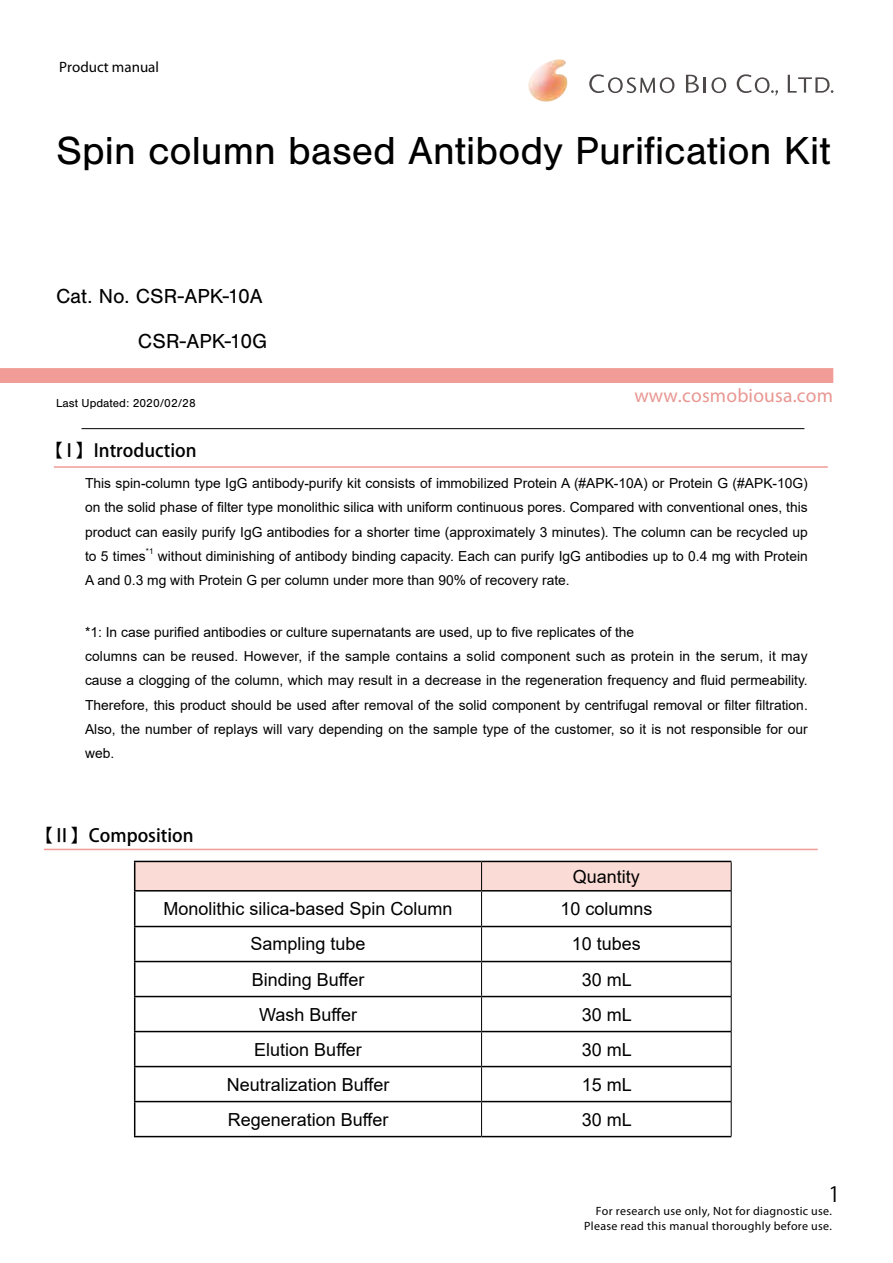
<style>
.page{position:relative;width:893px;height:1263px;background:#fff}
.page>*{position:absolute;margin:0;border:0;box-sizing:border-box;transform-origin:0 0}
.t1{font:40.5px "Nimbus San";color:#000}
.t2{font:21px/45px "Nimbus San";letter-spacing:.005em;color:#000;text-align:right}
.t3{font:21px "Koz Go Pro";color:#000}
.t4{font:500 19.5px "Helvetica Neue";letter-spacing:.01em;color:#e99792}
.t5{font:18px/32.1px "Arial";color:#000;text-align:center}
.t6{font:500 18px "Koz Go Pro";color:#000}
.t7{font:300 15px "Helvetica Neue";color:#000}
.t8{font:13.8px/24.2px "Arial";color:#000}
.t9{font:300 12px/15px "Helvetica Neue";letter-spacing:.025em;color:#000;text-align:right}
.t10{font:12px "Nimbus San";color:#000}
.t11{font:8.1px "Arial";color:#000}
</style>
<div class="page">
<div style="left:0;top:368px;width:833px;height:15px;background:#f19c97"></div>
<img style="left:528px;top:59px;width:40px;height:43px">
<svg style="left:589px;top:74px;width:85px;height:19px"></svg>
<svg style="left:686px;top:75px;width:40px;height:18px"></svg>
<svg style="left:737px;top:74px;width:41px;height:22px"></svg>
<svg style="left:788px;top:75px;width:45px;height:18px"></svg>
<hr style="left:82px;top:428px;width:722px;height:1px;background:#000">
<hr style="left:54px;top:466px;width:774px;height:2px;background:#f19c97">
<hr style="left:44px;top:849px;width:774px;height:1px;background:#f19c97">
<hr style="left:481px;top:891px;width:1px;height:35px;background:#000">
<hr style="left:481px;top:927px;width:1px;height:34px;background:#000">
<hr style="left:481px;top:962px;width:1px;height:34px;background:#000">
<hr style="left:481px;top:997px;width:1px;height:34px;background:#000">
<hr style="left:481px;top:1032px;width:1px;height:34px;background:#000">
<hr style="left:481px;top:1067px;width:1px;height:34px;background:#000">
<hr style="left:481px;top:1102px;width:1px;height:34px;background:#000">
<hr style="left:134px;top:926px;width:348px;height:1px;background:#000">
<hr style="left:482px;top:926px;width:249px;height:1px;background:#000">
<hr style="left:134px;top:961px;width:348px;height:1px;background:#000">
<hr style="left:482px;top:961px;width:249px;height:1px;background:#000">
<hr style="left:134px;top:996px;width:348px;height:1px;background:#000">
<hr style="left:482px;top:996px;width:249px;height:1px;background:#000">
<hr style="left:134px;top:1031px;width:348px;height:1px;background:#000">
<hr style="left:482px;top:1031px;width:249px;height:1px;background:#000">
<hr style="left:134px;top:1066px;width:348px;height:1px;background:#000">
<hr style="left:482px;top:1066px;width:249px;height:1px;background:#000">
<hr style="left:134px;top:1101px;width:348px;height:1px;background:#000">
<hr style="left:482px;top:1101px;width:249px;height:1px;background:#000">
<hr style="left:134px;top:1136px;width:348px;height:1px;background:#000">
<hr style="left:482px;top:1136px;width:249px;height:1px;background:#000">
<hr style="left:134px;top:891px;width:1px;height:35px;background:#000">
<hr style="left:134px;top:927px;width:1px;height:34px;background:#000">
<hr style="left:134px;top:962px;width:1px;height:34px;background:#000">
<hr style="left:134px;top:997px;width:1px;height:34px;background:#000">
<hr style="left:134px;top:1032px;width:1px;height:34px;background:#000">
<hr style="left:134px;top:1067px;width:1px;height:34px;background:#000">
<hr style="left:134px;top:1102px;width:1px;height:34px;background:#000">
<hr style="left:731px;top:891px;width:1px;height:35px;background:#000">
<hr style="left:731px;top:926px;width:1px;height:35px;background:#000">
<hr style="left:731px;top:961px;width:1px;height:35px;background:#000">
<hr style="left:731px;top:996px;width:1px;height:35px;background:#000">
<hr style="left:731px;top:1031px;width:1px;height:35px;background:#000">
<hr style="left:731px;top:1066px;width:1px;height:35px;background:#000">
<hr style="left:731px;top:1101px;width:1px;height:35px;background:#000">
<div style="left:134px;top:861px;width:598px;height:30px;background:#fadbd6"></div>
<hr style="left:482px;top:861px;width:249px;height:1px;background:#000">
<hr style="left:134px;top:890px;width:348px;height:1px;background:#000">
<hr style="left:482px;top:890px;width:249px;height:1px;background:#000">
<p class="t7" style="left:59px;top:58px;width:101px">Product manual</p>
<h1 class="t1" style="left:56px;top:128px;width:776px">Spin column based Antibody Purification Kit</h1>
<h2 class="t2" style="left:56px;top:274px;width:213px">Cat. No. CSR-APK-10A<br>CSR-APK-10G</h2>
<p class="t10" style="left:56px;top:396px;width:141px">Last Updated: 2020/02/28</p>
<h3 class="t6" style="left:45px;top:438px;width:153px">【 】I Introduction</h3>
<h3 class="t4" style="left:634px;top:383px;width:200px">www.cosmobiousa.com</h3>
<p class="t8" style="left:85px;top:471px;width:724px;text-align:right">This spin-column type IgG antibody-purify kit consists of immobilized Protein A (#APK-10A) or Protein G (#APK-10G( on the solid phase of filter type monolithic silica with uniform continuous pores. Compared with conventional ones, this product can easily purify IgG antibodies for a shorter time (approximately 3 minutes .) The column can be recycled up without diminishing of antibody binding capacity. Each can purify IgG antibodies up to 0.4 mg with Protein</p>
<p class="t11" style="left:146px;top:546px;width:9px">1*</p>
<p class="t8" style="left:85px;top:544px;width:486px">to 5 times<br>A and 0.3 mg with Protein G per column under more than 90% of recovery rate.</p>
<p class="t8" style="left:85px;top:620px;width:724px">*1: In case purified antibodies or culture supernatants are used, up to five replicates of the<br>columns can be reused. However, if the sample contains a solid component such as protein in the serum, it may cause a clogging of the column, which may result in a decrease in the regeneration frequency and fluid permeability.<br>Therefore, this product should be used after removal of the solid component by centrifugal removal or filter filtration.<br>Also, the number of replays will vary depending on the sample type of the customer, so isit not responsible for our web.</p>
<h3 class="t6" style="left:35px;top:823px;width:160px">【Ⅱ】Composition</h3>
<h3 class="t5" style="left:164px;top:892px;width:291px">Monolithic silica-based Spin Column</h3>
<h3 class="t5" style="left:560px;top:860px;width:94px">Quantity<br>10 columns</h3>
<h3 class="t5" style="left:251px;top:928px;width:117px">Sampling tube</h3>
<h3 class="t5" style="left:572px;top:928px;width:71px">10 tubes</h3>
<h3 class="t5" style="left:252px;top:963px;width:114px">Binding Buffer</h3>
<h3 class="t5" style="left:582px;top:963px;width:52px">30 mL</h3>
<h3 class="t5" style="left:259px;top:998px;width:99px">Wash Buffer</h3>
<h3 class="t5" style="left:582px;top:998px;width:52px">30 mL</h3>
<h3 class="t5" style="left:254px;top:1033px;width:109px">Elution Buffer</h3>
<h3 class="t5" style="left:582px;top:1033px;width:52px">30 mL</h3>
<h3 class="t5" style="left:227px;top:1068px;width:164px">Neutralization Buffer</h3>
<h3 class="t5" style="left:582px;top:1068px;width:52px">15 mL</h3>
<h3 class="t5" style="left:228px;top:1103px;width:162px">Regeneration Buffer</h3>
<h3 class="t5" style="left:582px;top:1103px;width:52px">30 mL</h3>
<h2 class="t3" style="left:828px;top:1181px;width:13px">1</h2>
<p class="t9" style="left:584px;top:1203px;width:249px">For research use only, Not for diagnostic use.<br>Please read this manual thoroughly before use.</p>
</div>
